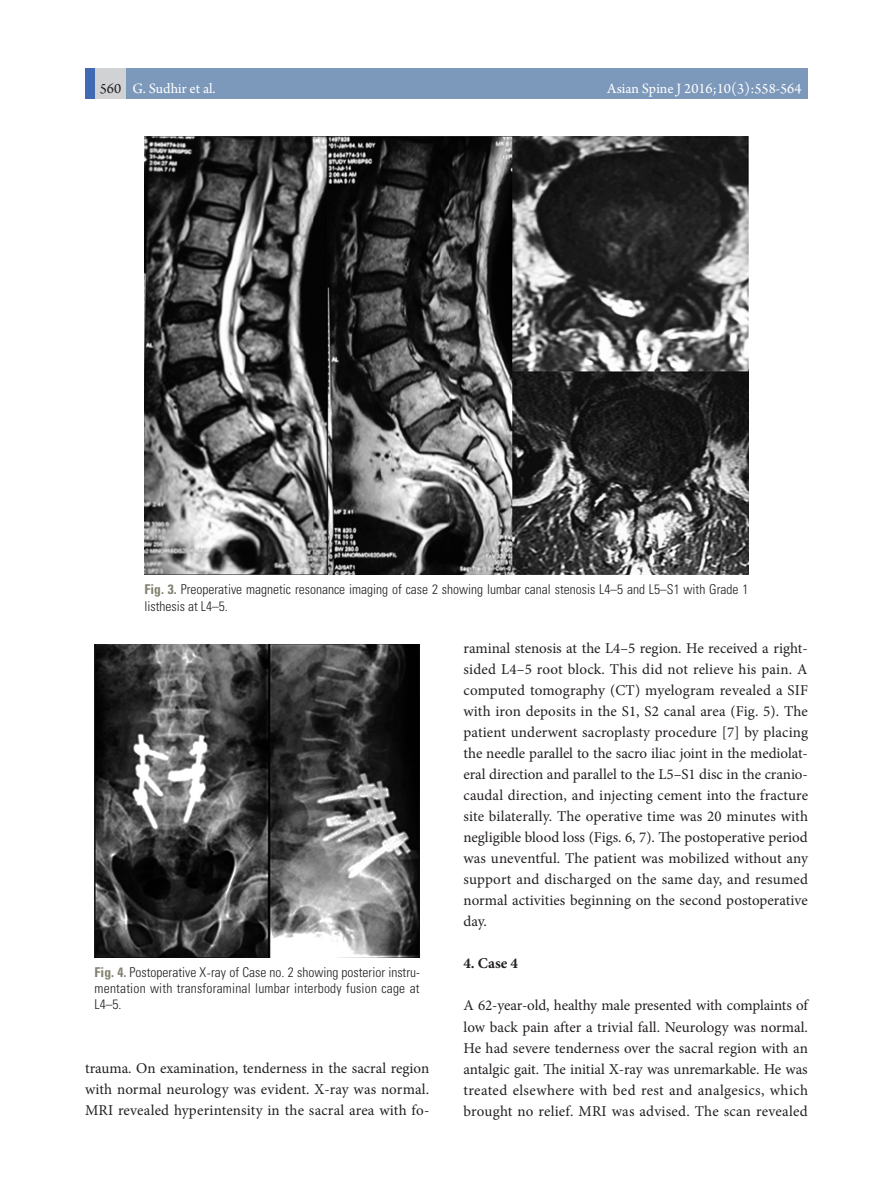
<style>
.page{position:relative;width:893px;height:1191px;background:#fff}
.page>*{position:absolute;margin:0;border:0;box-sizing:border-box;transform-origin:0 0}
.본문_내용_첫문단{font:15px/21px "Minion Pro";letter-spacing:.01em;color:#231f20;text-align:justify}
.t1{font:15px "Arno Pro";color:#fff}
.본문_중제목{font:700 15px "Minion Pro";color:#231f20}
.표_그림설명{font:300 condensed 13.5px/16.2px "Univers LT Std";color:#231f20}
.s1{color:#231f20}
.s2{font-weight:700;color:#82806e}
.s3{font-family:"Minion Pro";font-weight:400;font-stretch:normal}
</style>
<div class="page">
<div style="left:85px;top:68px;width:58px;height:31px;background:#d1d2d4"></div>
<div style="left:126px;top:68px;width:682px;height:31px;background:#7c98bb"></div>
<div style="left:85px;top:68px;width:10px;height:31px;background:#406ab4"></div>
<img style="left:145px;top:136px;width:603px;height:438px">
<img style="left:95px;top:644px;width:325px;height:313px">
<p class="t1" style="left:100px;top:80px;width:117px"><span class="s1">560</span> G. Sudhir et al.</p>
<p class="t1" style="left:607px;top:80px;width:196px">Asian Spine J 2016;10(3):558-564</p>
<p class="표_그림설명" style="left:145px;top:581px;width:605px"><span class="s2">Fig. 3.</span> Preoperative magnetic resonance imaging of case 2 showing lumbar canal stenosis L4–5 and L5–S1 with Grade 1 listhesis at L4–5.</p>
<p class="표_그림설명" style="left:95px;top:964px;width:327px;text-align:justify"><span class="s2">Fig. 4.</span> Postoperative X<span class="s3">-</span>ray of Case no. 2 showing posterior instru&shy;mentation with transforaminal lumbar interbody fusion cage at L4–5.</p>
<p class="본문_내용_첫문단" style="left:85px;top:1057px;width:346px">trauma. On examination, tenderness in the sacral region with normal neurology was evident. X-ray was normal.<br>MRI revealed hyperintensity in the sacral area with fo-</p>
<p class="본문_내용_첫문단" style="left:463px;top:638px;width:346px">raminal stenosis at the L4–5 region. He received a right&shy;sided L4–5 root block. This did not relieve his pain. A computed tomography (CT) myelogram revealed a SIF with iron deposits in the S1, S2 canal area (Fig. 5). The patient underwent sacroplasty procedure [7] by placing the needle parallel to the sacro iliac joint in the mediolat&shy;eral direction and parallel to the L5–S1 disc in the cranio&shy;caudal direction, and injecting cement into the fracture site bilaterally. The operative time was 20 minutes with negligible blood loss (Figs. 6, 7). The postoperative period was uneventful. The patient was mobilized without any support and discharged on the same day, and resumed normal activities beginning on the second postoperative day.</p>
<p class="본문_중제목" style="left:463px;top:953px;width:56px">4. Case 4</p>
<p class="본문_내용_첫문단" style="left:463px;top:995px;width:346px">A 62-year-old, healthy male presented with complaints of low back pain after a trivial fall. Neurology was normal.<br>He had severe tenderness over the sacral region with an antalgic gait. The initial X-ray was unremarkable. He was treated elsewhere with bed rest and analgesics, which brought no relief. MRI was advised. The scan revealed</p>
</div>
